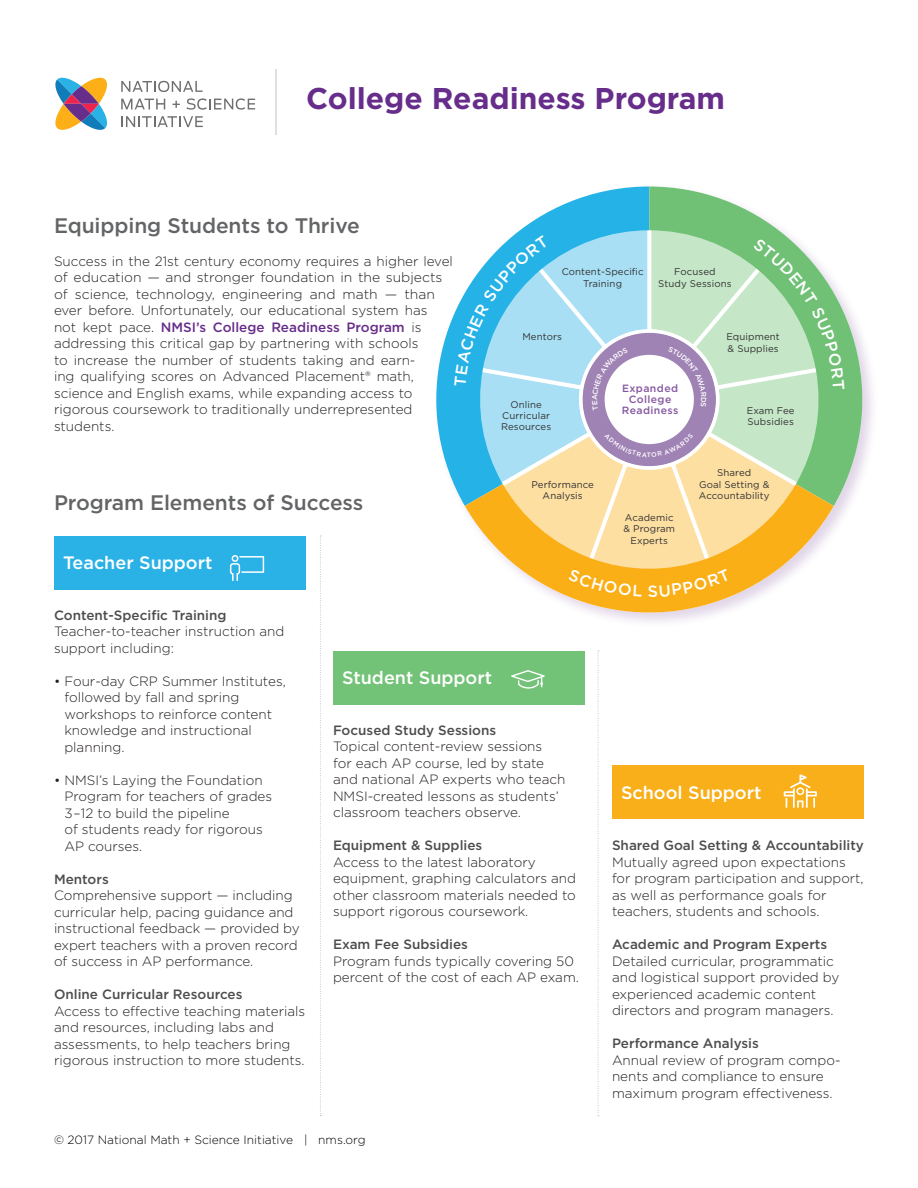
<style>
.page{position:relative;width:918px;height:1188px;background:#fff}
.page>*{position:absolute;margin:0;border:0;box-sizing:border-box;transform-origin:0 0}
.t1{font:700 30px "Gotham";color:#672d8a}
.t2{font:500 21px "Gotham";letter-spacing:-.005em;color:#636466}
.t3{font:500 18px "Gotham";color:#fff}
.Body_Copy{font:300 13.5px/16.5px "Gotham";color:#231f20}
.Body_Copy-2{font:500 13.5px "Gotham";color:#4d4d4f}
.t4{font:300 12px "Gotham";color:#000}
.t5{font:500 10.5px/11.2px "Gotham";letter-spacing:.04em;color:#662c89;text-align:center}
.t6{font:9.75px/11.2px "Gotham";letter-spacing:.01em;color:#000;text-align:center}
.t7{font:500 7.2px "Gotham";color:#fff}
.s1{font-weight:500;color:#672d8a}
</style>
<div class="page">
<div style="left:54px;top:536px;width:252px;height:54px;background:#2ab2e7"></div>
<div style="left:333px;top:651px;width:252px;height:54px;background:#72c277"></div>
<div style="left:612px;top:765px;width:252px;height:54px;background:#f9af19"></div>
<svg style="left:230px;top:555px;width:34px;height:26px"></svg>
<svg style="left:511px;top:670px;width:34px;height:19px"></svg>
<svg style="left:784px;top:774px;width:33px;height:34px"></svg>
<svg style="left:436px;top:186px;width:213px;height:299px"></svg>
<svg style="left:649px;top:186px;width:219px;height:320px"></svg>
<svg style="left:556px;top:597px;width:200px;height:20px"></svg>
<svg style="left:320px;top:536px;width:1px;height:580px"></svg>
<svg style="left:598px;top:651px;width:1px;height:465px"></svg>
<svg style="left:121px;top:81px;width:82px;height:11px"></svg>
<svg style="left:121px;top:99px;width:44px;height:10px"></svg>
<svg style="left:173px;top:101px;width:7px;height:7px"></svg>
<svg style="left:186px;top:98px;width:69px;height:12px"></svg>
<svg style="left:121px;top:116px;width:82px;height:11px"></svg>
<svg style="left:55px;top:77px;width:52px;height:53px"></svg>
<hr style="left:275px;top:69px;width:2px;height:66px;background:#c7c9cb">
<svg style="left:454px;top:224px;width:391px;height:373px"></svg>
<p class="t1" style="left:306px;top:79px;width:421px">College Readiness Program</p>
<p class="t2" style="left:54px;top:212px;width:307px">Equipping Students to Thrive</p>
<p class="Body_Copy" style="left:54px;top:252px;width:401px">Success in the 21st century economy requires a higher level of education — and stronger foundation in the subjects of science, technology, engineering and math — than ever before. Unfortunately, our educational system has not kept pace. <span class="s1">NMSI’s College Readiness Program</span> is addressing this critical gap by partnering with schools<br>to increase the number of students taking and earn-<br>ing qualifying scores on Advanced Placement® math, science and English exams, while expanding access to rigorous coursework to traditionally underrepresented students.</p>
<p class="t2" style="left:54px;top:489px;width:311px">Program Elements of Success</p>
<p class="t3" style="left:63px;top:551px;width:151px">Teacher Support</p>
<p class="t6" style="left:562px;top:266px;width:84px">Content-Specific<br>Training</p>
<p class="t6" style="left:658px;top:266px;width:75px">Focused<br>Study Sessions</p>
<p class="t6" style="left:522px;top:331px;width:41px">Mentors</p>
<p class="t6" style="left:726px;top:331px;width:55px;text-align:left">Equipment &amp; Supplies</p>
<p class="t6" style="left:501px;top:398px;width:52px">Online<br>Curricular<br>Resources</p>
<p class="t5" style="left:622px;top:382px;width:58px">Expanded<br>College<br>Readiness</p>
<p class="t7" style="left:708px;top:397px;width:7px;rotate:90deg">D</p>
<p class="t6" style="left:747px;top:405px;width:49px;text-align:left">Exam Fee<br>Subsidies</p>
<p class="t6" style="left:531px;top:478px;width:64px">Performance<br>Analysis</p>
<p class="t6" style="left:699px;top:467px;width:72px">Shared<br>Goal Setting &amp;<br>Accountability</p>
<p class="t6" style="left:623px;top:512px;width:53px">Academic &amp; Program<br>Experts</p>
<p class="Body_Copy-2" style="left:54px;top:606px;width:174px">Content-Specific Training</p>
<p class="Body_Copy" style="left:54px;top:623px;width:232px">Teacher-to-teacher instruction and support including:</p>
<p class="Body_Copy" style="left:64px;top:672px;width:223px;text-indent:-10px">• Four-day CRP Summer Institutes, followed by fall and spring workshops to reinforce content knowledge and instructional planning.</p>
<p class="Body_Copy" style="left:64px;top:771px;width:209px;text-indent:-10px">• NMSI’s Laying the Foundation<br>Program for teachers of grades<br>3–12 to build the pipeline<br>of students ready for rigorous<br>AP courses.</p>
<p class="Body_Copy-2" style="left:54px;top:870px;width:56px">Mentors</p>
<p class="Body_Copy" style="left:54px;top:887px;width:247px">Comprehensive support — including curricular help, pacing guidance and instructional feedback — provided by expert teachers with a proven record of success in AP performance.</p>
<p class="Body_Copy-2" style="left:54px;top:986px;width:190px">Online Curricular Resources</p>
<p class="Body_Copy" style="left:54px;top:1002px;width:253px">Access to effective teaching materials and resources, including labs and assessments, to help teachers bring rigorous instruction to more students.</p>
<p class="t3" style="left:342px;top:666px;width:152px">Student Support</p>
<p class="Body_Copy-2" style="left:333px;top:721px;width:165px">Focused Study Sessions</p>
<p class="Body_Copy" style="left:333px;top:738px;width:234px">Topical content-review sessions<br>for each AP course, led by state and national AP experts who teach<br>NMSI-created lessons as students’ classroom teachers observe.</p>
<p class="Body_Copy-2" style="left:333px;top:837px;width:151px">Equipment &amp; Supplies</p>
<p class="Body_Copy" style="left:333px;top:853px;width:245px">Access to the latest laboratory equipment, graphing calculators and other classroom materials needed to support rigorous coursework.</p>
<p class="Body_Copy-2" style="left:333px;top:936px;width:136px">Exam Fee Subsidies</p>
<p class="Body_Copy" style="left:333px;top:952px;width:247px">Program funds typically covering 50 percent of the cost of each AP exam.</p>
<p class="t4" style="left:54px;top:1132px;width:313px">© 2017 National Math + Science Initiative | nms.org</p>
<p class="t3" style="left:621px;top:781px;width:142px">School Support</p>
<p class="Body_Copy-2" style="left:612px;top:836px;width:254px">Shared Goal Setting &amp; Accountability</p>
<p class="Body_Copy" style="left:612px;top:853px;width:253px">Mutually agreed upon expectations for program participation and support, as well as performance goals for teachers, students and schools.</p>
<p class="Body_Copy-2" style="left:612px;top:935px;width:217px">Academic and Program Experts</p>
<p class="Body_Copy" style="left:612px;top:952px;width:229px">Detailed curricular, programmatic and logistical support provided by experienced academic content directors and program managers.</p>
<p class="Body_Copy-2" style="left:612px;top:1034px;width:148px">Performance Analysis</p>
<p class="Body_Copy" style="left:612px;top:1051px;width:230px">Annual review of program compo&shy;nents and compliance to ensure maximum program effectiveness.</p>
</div>
